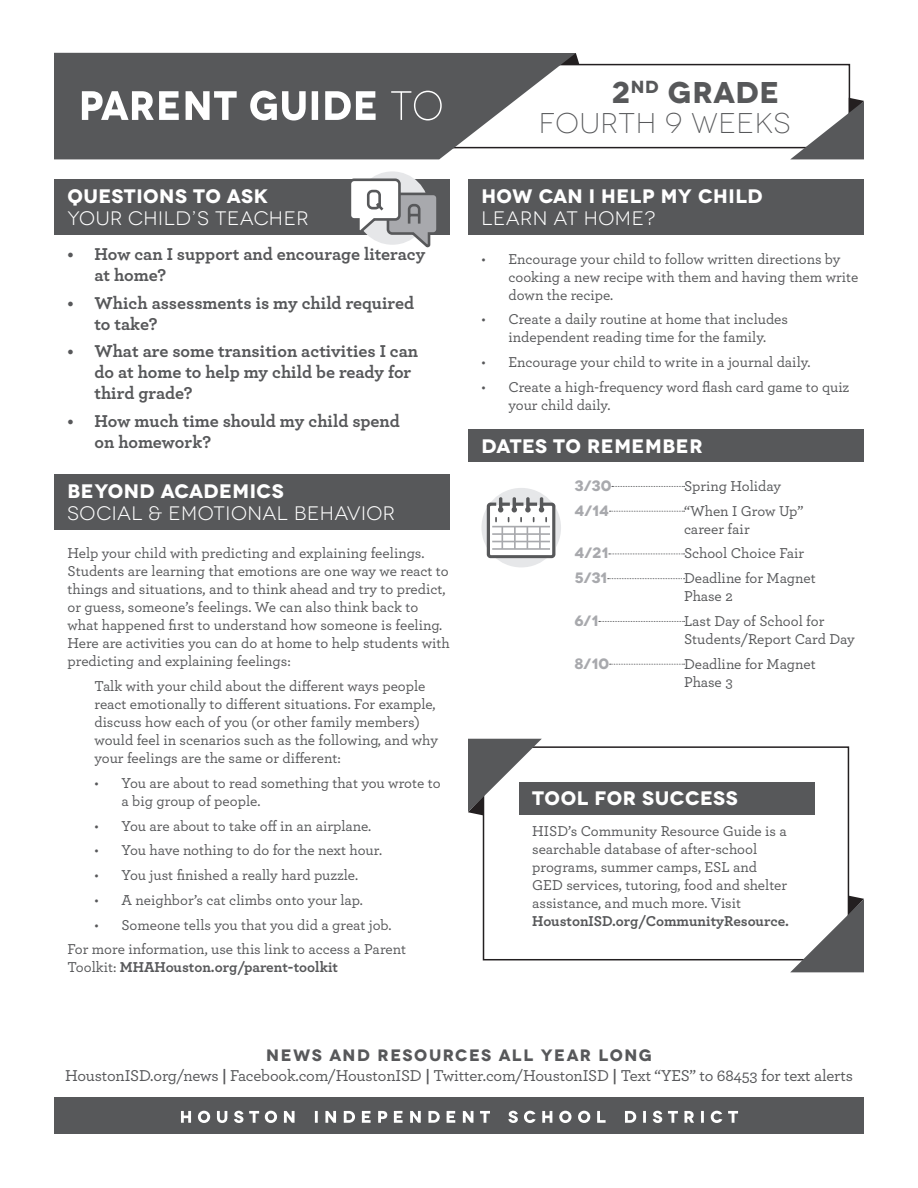
<style>
.page{position:relative;width:918px;height:1188px;background:#fff}
.page>*{position:absolute;margin:0;border:0;box-sizing:border-box;transform-origin:0 0}
.t1{font:700 30px "Novecentowide";letter-spacing:.025em;color:#57585a}
.t2{font:300 28.5px "Novecentowide";letter-spacing:.02em;color:#57585a}
.t3{font:19.5px/22.5px "Novecentowide";letter-spacing:.025em;color:#fff}
.t4{font:700 19.5px/22.5px "Novecentowide";letter-spacing:.03em;color:#fff}
.t5{font:700 18px/21px "Archer";color:#57585a}
.t6{font:500 16.5px "Archer";letter-spacing:-.01em;color:#57585a}
.t7{font:700 16.5px "Novecentowide";letter-spacing:.09em;color:#57585a}
.t8{font:500 15px/18px "Archer";color:#57585a}
.t9{font:700 15px "Novecentowide";color:#a8a9ad}
.s1{font-weight:700}
.s2{font-weight:400}
</style>
<div class="page">
<svg style="left:576px;top:53px;width:3px;height:11px"></svg>
<div style="left:54px;top:64px;width:796px;height:84px;border:2px solid #231f20"></div>
<svg style="left:54px;top:53px;width:522px;height:106px;fill:#57585a"></svg>
<svg style="left:790px;top:98px;width:74px;height:61px"></svg>
<svg style="left:82px;top:91px;width:360px;height:30px"></svg>
<div style="left:54px;top:1097px;width:810px;height:37px;background:#57585a"></div>
<svg style="left:181px;top:1111px;width:557px;height:12px"></svg>
<div style="left:54px;top:180px;width:396px;height:55px;background:#57585a"></div>
<div style="left:54px;top:474px;width:396px;height:56px;background:#57585a"></div>
<div style="left:468px;top:180px;width:396px;height:55px;background:#57585a"></div>
<div style="left:468px;top:429px;width:396px;height:33px;background:#57585a"></div>
<svg style="left:612px;top:486px;width:73px;height:1px"></svg>
<svg style="left:610px;top:511px;width:75px;height:1px"></svg>
<svg style="left:609px;top:554px;width:76px;height:1px"></svg>
<svg style="left:608px;top:578px;width:77px;height:1px"></svg>
<svg style="left:599px;top:621px;width:86px;height:1px"></svg>
<svg style="left:610px;top:664px;width:75px;height:1px"></svg>
<div style="left:482px;top:488px;width:79px;height:79px;background:#e6e7e9;border-radius:50%"></div>
<svg style="left:487px;top:497px;width:68px;height:61px;background:#cfcfd0"></svg>
<div style="left:356px;top:171px;width:73px;height:74px;background:#e6e7e9;border-radius:50%"></div>
<svg style="left:347px;top:177px;width:93px;height:70px"></svg>
<div style="left:483px;top:746px;width:366px;height:214px;border:2px solid #231f20"></div>
<svg style="left:790px;top:896px;width:74px;height:76px"></svg>
<svg style="left:468px;top:739px;width:74px;height:76px"></svg>
<div style="left:519px;top:782px;width:295px;height:33px;background:#57585a"></div>
<p class="t3" style="left:68px;top:185px;width:243px"><span class="s1">QUESTIONS TO ASK<br></span>YOUR CHILD’S TEACHER</p>
<p class="t5" style="left:94px;top:242px;width:332px;text-indent:-27px">• How can I support and encourage literacy at home?</p>
<p class="t5" style="left:94px;top:291px;width:321px;text-indent:-27px">• Which assessments is my child required to take?</p>
<p class="t5" style="left:94px;top:340px;width:325px;text-indent:-27px">• What are some transition activities I can do at home to help my child be ready for third grade?</p>
<p class="t5" style="left:94px;top:410px;width:307px;text-indent:-27px">• How much time should my child spend on homework?</p>
<p class="t3" style="left:68px;top:480px;width:329px"><span class="s1">BEYOND ACADEMICS<br></span>SOCIAL &amp; EMOTIONAL BEHAVIOR</p>
<p class="t8" style="left:68px;top:544px;width:384px">Help your child with predicting and explaining feelings.<br>Students are learning that emotions are one way we react to things and situations, and to think ahead and try to predict, or guess, someone’s feelings. We can also think back to what happened first to understand how someone is feeling.<br>Here are activities you can do at home to help students with predicting and explaining feelings:</p>
<p class="t8" style="left:94px;top:676px;width:345px">Talk with your child about the different ways people react emotionally to different situations. For example, discuss how each of you (or other family members) would feel in scenarios such as the following, and why your feelings are the same or different:</p>
<p class="t8" style="left:122px;top:773px;width:321px;text-indent:-27px">• You are about to read something that you wrote to a big group of people.</p>
<p class="t8" style="left:94px;top:816px;width:278px">• You are about to take off in an airplane.</p>
<p class="t8" style="left:94px;top:841px;width:289px">• You have nothing to do for the next hour.</p>
<p class="t8" style="left:94px;top:865px;width:265px">• You just finished a really hard puzzle.</p>
<p class="t8" style="left:94px;top:890px;width:270px">• A neighbor’s cat climbs onto your lap.</p>
<p class="t8" style="left:94px;top:915px;width:299px">• Someone tells you that you did a great job.</p>
<p class="t8" style="left:68px;top:940px;width:340px">For more information, use this link to access a Parent<br>Toolkit: <span class="s1">MHAHouston.org/parent-toolkit</span></p>
<p class="t1" style="left:612px;top:74px;width:169px">2<sup>ND</sup> GRADE</p>
<p class="t2" style="left:539px;top:107px;width:253px">FOURTH 9 WEEKS</p>
<p class="t4" style="left:482px;top:185px;width:283px">HOW CAN I HELP MY CHILD<br><span class="s2">LEARN AT HOME?</span></p>
<p class="t8" style="left:508px;top:249px;width:351px;text-indent:-27px">• Encourage your child to follow written directions by cooking a new recipe with them and having them write down the recipe.</p>
<p class="t8" style="left:482px;top:310px;width:308px;text-align:center">• Create a daily routine at home that includes independent reading time for the family.</p>
<p class="t8" style="left:482px;top:352px;width:331px">• Encourage your child to write in a journal daily.</p>
<p class="t8" style="left:508px;top:377px;width:342px;text-indent:-27px">• Create a high-frequency word flash card game to quiz your child daily.</p>
<p class="t4" style="left:482px;top:435px;width:223px">DATES TO REMEMBER</p>
<p class="t9" style="left:575px;top:476px;width:38px">3/30</p>
<p class="t8" style="left:684px;top:476px;width:99px">Spring Holiday</p>
<p class="t9" style="left:575px;top:501px;width:36px">4/14</p>
<p class="t8" style="left:684px;top:501px;width:121px">“When I Grow Up” career fair</p>
<p class="t9" style="left:575px;top:544px;width:35px">4/21</p>
<p class="t8" style="left:684px;top:544px;width:122px">School Choice Fair</p>
<p class="t9" style="left:575px;top:569px;width:34px">5/31</p>
<p class="t8" style="left:684px;top:568px;width:133px">Deadline for Magnet<br>Phase 2</p>
<p class="t9" style="left:575px;top:611px;width:25px">6/1</p>
<p class="t8" style="left:684px;top:611px;width:172px">Last Day of School for<br>Students/Report Card Day</p>
<p class="t9" style="left:575px;top:654px;width:36px">8/10</p>
<p class="t8" style="left:684px;top:654px;width:133px">Deadline for Magnet<br>Phase 3</p>
<p class="t4" style="left:532px;top:787px;width:207px">TOOL FOR SUCCESS</p>
<p class="t8" style="left:532px;top:822px;width:258px">HISD’s Community Resource Guide is a searchable database of after-school programs, summer camps, ESL and GED services, tutoring, food and shelter assistance, and much more. Visit <span class="s1">HoustonISD.org/CommunityResource.</span></p>
<p class="t7" style="left:266px;top:1045px;width:387px">NEWS AND RESOURCES ALL YEAR LONG</p>
<p class="t6" style="left:65px;top:1063px;width:789px">HoustonISD.org/news <span class="s1">|</span> Facebook.com/HoustonISD <span class="s1">|</span> Twitter.com/HoustonISD <span class="s1">|</span> Text “YES” to 68453 for text alerts</p>
</div>
